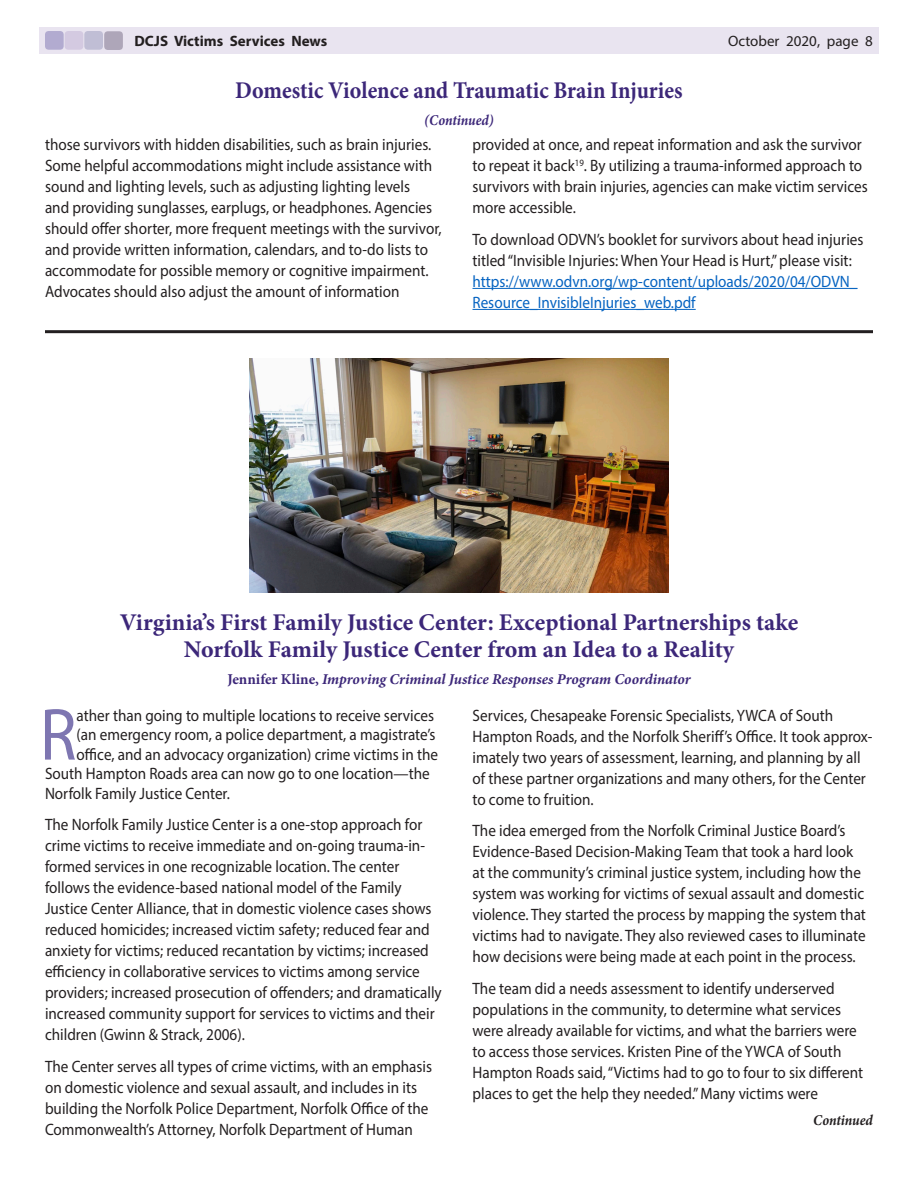
<style>
.page{position:relative;width:918px;height:1188px;background:#fff}
.page>*{position:absolute;margin:0;border:0;box-sizing:border-box;transform-origin:0 0}
.Drop_Case_text{font:74.4px "Myriad Pro";color:#7e76b1;scale:.92 1}
.Header_space_after{font:700 24px/27px "Minion Pro";color:#3c2779;text-align:center}
.Header_space_after-2{font:700 24px "Minion Pro";color:#3c2779;scale:.92 1}
.Text{font:16.5px/21px "Myriad Pro";color:#231f20;scale:.92 1}
.Drop_Case_text-2{font:16.5px "Myriad Pro";color:#231f20;scale:.92 1}
.Name-Title_copy{font:italic 700 15px "Minion Pro";letter-spacing:-.005em;color:#3c2779}
.t1{font:700 15px "Myriad Pro";color:#231f20}
.t2{font:15px "Myriad Pro";color:#231f20}
.Name-Title_copy-2{font:italic 700 15px "Minion Pro";letter-spacing:-.005em;color:#3c2779;scale:.92 1}
.Name-Title_copy-3{font:italic 700 15px "Minion Pro";color:#231f20;scale:.92 1}
.s1{color:#0563c1}
.s2{font-style:normal}
</style>
<div class="page">
<div style="left:39px;top:27px;width:840px;height:27px;background:#e9e4f0"></div>
<div style="left:45px;top:31px;width:19px;height:19px;background:#b2abd0;border-radius:4px"></div>
<div style="left:65px;top:31px;width:18px;height:19px;background:#d4cae1;border-radius:4px"></div>
<div style="left:84px;top:31px;width:19px;height:19px;background:#c0bed5;border-radius:4px"></div>
<div style="left:104px;top:31px;width:19px;height:19px;background:#aea6b9;border-radius:4px"></div>
<img style="left:249px;top:359px;width:420px;height:234px">
<hr style="left:45px;top:330px;width:828px;height:3px;background:#231f20">
<hr style="left:472px;top:288px;width:385px;height:1px;background:#0563c1">
<hr style="left:472px;top:309px;width:224px;height:1px;background:#0563c1">
<p class="t1" style="left:134px;top:31px;width:194px">DCJS Victims Services News</p>
<p class="t2" style="left:728px;top:31px;width:146px">October 2020, page 8</p>
<p class="Header_space_after-2" style="left:235px;top:73px;width:488px">Domestic Violence and Traumatic Brain Injuries</p>
<p class="Name-Title_copy-2" style="left:424px;top:109px;width:77px">(Continued)</p>
<p class="Text" style="left:45px;top:134px;width:433px">those survivors with hidden disabilities, such as brain injuries.<br>Some helpful accommodations might include assistance with sound and lighting levels, such as adjusting lighting levels<br>and providing sunglasses, earplugs, or headphones. Agencies should offer shorter, more frequent meetings with the survivor, and provide written information, calendars, and to-do lists to accommodate for possible memory or cognitive impairment.<br>Advocates should also adjust the amount of information</p>
<p class="Text" style="left:472px;top:134px;width:431px">provided at once, and repeat information and ask the survivor to repeat it back<sup>19</sup>. By utilizing a trauma-informed approach to survivors with brain injuries, agencies can make victim services more accessible.</p>
<p class="Text" style="left:472px;top:228px;width:427px">To download ODVN’s booklet for survivors about head injuries titled “Invisible Injuries: When Your Head is Hurt,” please visit: <span class="s1">https://www.odvn.org/wp-content/uploads/2020/04/ODVN_ Resource_InvisibleInjuries_web.pdf</span></p>
<p class="Header_space_after" style="left:120px;top:608px;width:680px">Virginia’s First Family Justice Center: Exceptional Partnerships take<br>Norfolk Family Justice Center from an Idea to a Reality</p>
<p class="Name-Title_copy" style="left:227px;top:668px;width:465px"><span class="s2">Jennifer Kline,</span> Improving Criminal Justice Responses Program Coordinator</p>
<p class="Drop_Case_text" style="left:40px;top:689px;width:42px">R</p>
<p class="Drop_Case_text-2" style="left:77px;top:705px;width:390px">ather than going to multiple locations to receive services</p>
<p class="Drop_Case_text-2" style="left:77px;top:724px;width:392px">(an emergency room, a police department, a magistrate’s</p>
<p class="Drop_Case_text-2" style="left:77px;top:744px;width:395px">office, and an advocacy organization) crime victims in the</p>
<p class="Drop_Case_text-2" style="left:45px;top:763px;width:420px">South Hampton Roads area can now go to one location—the</p>
<p class="Drop_Case_text-2" style="left:45px;top:783px;width:203px">Norfolk Family Justice Center.</p>
<p class="Text" style="left:45px;top:814px;width:433px">The Norfolk Family Justice Center is a one-stop approach for crime victims to receive immediate and on-going trauma-in&shy;formed services in one recognizable location. The center follows the evidence-based national model of the Family Justice Center Alliance, that in domestic violence cases shows reduced homicides; increased victim safety; reduced fear and anxiety for victims; reduced recantation by victims; increased efficiency in collaborative services to victims among service providers; increased prosecution of offenders; and dramatically increased community support for services to victims and their children (Gwinn &amp; Strack, 2006).</p>
<p class="Text" style="left:45px;top:1055px;width:422px">The Center serves all types of crime victims, with an emphasis on domestic violence and sexual assault, and includes in its building the Norfolk Police Department, Norfolk Office of the Commonwealth’s Attorney, Norfolk Department of Human</p>
<p class="Text" style="left:472px;top:704px;width:436px">Services, Chesapeake Forensic Specialists, YWCA of South Hampton Roads, and the Norfolk Sheriff’s Office. It took approx&shy;imately two years of assessment, learning, and planning by all of these partner organizations and many others, for the Center to come to fruition.</p>
<p class="Text" style="left:472px;top:820px;width:429px">The idea emerged from the Norfolk Criminal Justice Board’s Evidence-Based Decision-Making Team that took a hard look at the community’s criminal justice system, including how the system was working for victims of sexual assault and domestic violence. They started the process by mapping the system that victims had to navigate. They also reviewed cases to illuminate how decisions were being made at each point in the process.</p>
<p class="Text" style="left:472px;top:977px;width:426px">The team did a needs assessment to identify underserved populations in the community, to determine what services were already available for victims, and what the barriers were to access those services. Kristen Pine of the YWCA of South Hampton Roads said, “Victims had to go to four to six different places to get the help they needed.” Many victims were</p>
<p class="Name-Title_copy-3" style="left:813px;top:1110px;width:66px">Continued</p>
</div>
